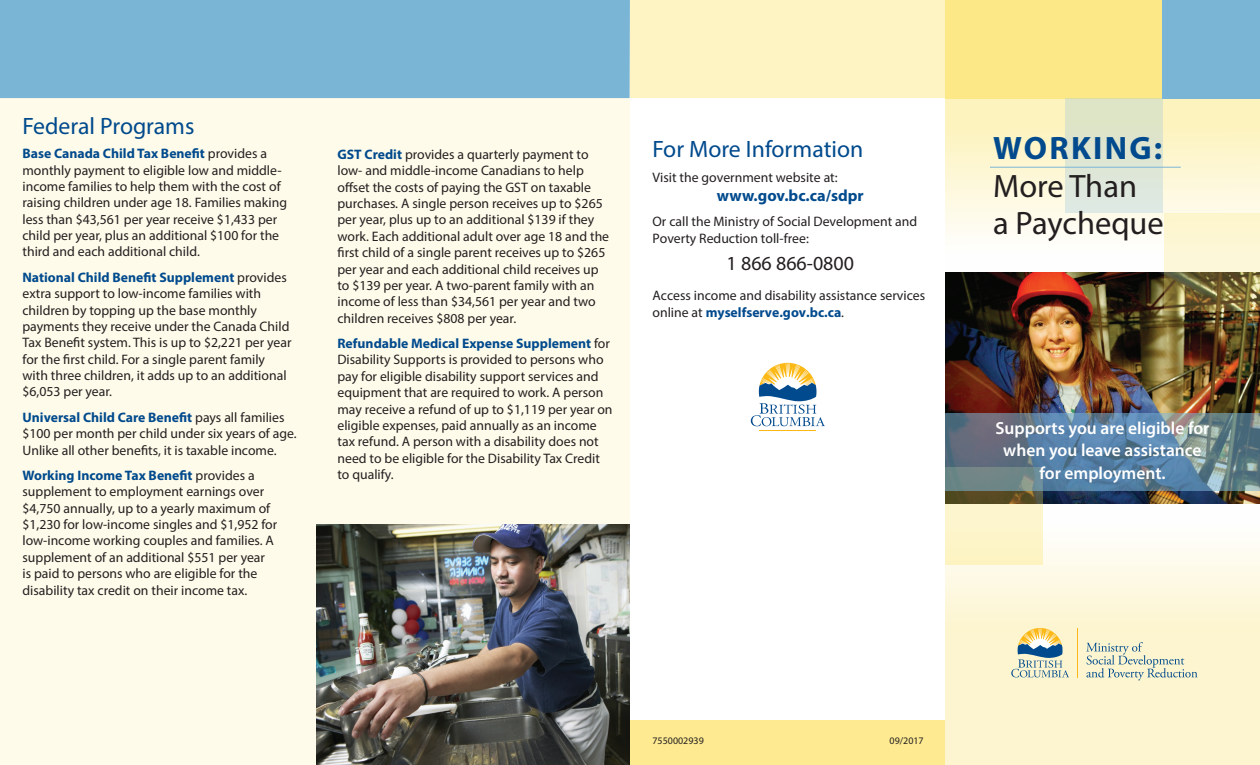
<style>
.page{position:relative;width:1260px;height:765px;background:#fff}
.page>*{position:absolute;margin:0;border:0;box-sizing:border-box;transform-origin:0 0}
.Heading_1{font:32.5px/37.5px "Myriad Pro";color:#231f20}
.H2i{font:23.75px "Myriad Pro";color:#004a8d}
.body_center_2{font:20px "Myriad Pro";color:#231f20}
.body_center{font:600 17.5px/22.5px "Myriad Pro";color:#fff;text-align:center}
.web_address{font:700 16.25px "Myriad Pro";color:#004a8d}
.body_txt_nsb{font:13.75px/16.4px "Myriad Pro";color:#231f20}
.pub{font:10px "Myriad Pro";color:#231f20}
.s1{font-weight:700;color:#004a8d}
</style>
<div class="page">
<img style="left:945px;top:272px;width:315px;height:231px">
<div style="left:630px;top:720px;width:315px;height:45px;background:#fdea91"></div>
<div style="left:0;top:0;width:630px;height:765px;background:#fefbea"></div>
<div style="left:0;top:0;width:630px;height:98px;background:#7ab5d5"></div>
<div style="left:630px;top:0;width:327px;height:98px;background:#fef3c3"></div>
<div style="left:945px;top:503px;width:315px;height:262px;background:linear-gradient(to bottom,#fefdf6,#fdf2c1)"></div>
<svg style="left:945px;top:98px;width:315px;height:174px"></svg>
<div style="left:945px;top:0;width:217px;height:98px;background:#fde887"></div>
<svg style="left:945px;top:491px;width:97px;height:74px;background:#e0d6ac"></svg>
<div style="left:1162px;top:0;width:98px;height:98px;background:#7ab5d5"></div>
<div style="left:1065px;top:98px;width:97px;height:115px;background:linear-gradient(to bottom,#dee3c1,#dde8e4)"></div>
<hr style="left:760px;top:430px;width:56px;height:1px;background:#fcb814">
<svg style="left:751px;top:363px;width:74px;height:63px"></svg>
<svg style="left:1086px;top:642px;width:112px;height:39px;background:#dddfc6"></svg>
<svg style="left:1011px;top:628px;width:58px;height:49px;background:#c4c9b0"></svg>
<hr style="left:1078px;top:628px;width:1px;height:49px;background:#fcb814">
<svg style="left:1165px;top:214px;width:95px;height:97px;background:#cac198"></svg>
<hr style="left:990px;top:167px;width:191px;height:1px;background:#7ab5d5">
<svg style="left:945px;top:413px;width:315px;height:78px;background:#628095"></svg>
<img style="left:316px;top:525px;width:314px;height:240px">
<p class="H2i" style="left:22px;top:111px;width:174px">Federal Programs</p>
<p class="body_txt_nsb" style="left:22px;top:145px;width:266px"><span class="s1">Base Canada Child Tax Benefit</span> provides a monthly payment to eligible low and middle&shy;income families to help them with the cost of raising children under age 18. Families making less than $43,561 per year receive $1,433 per child per year, plus an additional $100 for the third and each additional child.</p>
<p class="body_txt_nsb" style="left:22px;top:269px;width:271px"><span class="s1">National Child Benefit Supplement</span> provides extra support to low-income families with children by topping up the base monthly payments they receive under the Canada Child Tax Benefit system. This is up to $2,221 per year for the first child. For a single parent family with three children, it adds up to an additional $6,053 per year.</p>
<p class="body_txt_nsb" style="left:22px;top:409px;width:276px"><span class="s1">Universal Child Care Benefit</span> pays all families $100 per month per child under six years of age.<br>Unlike all other benefits, it is taxable income.</p>
<p class="body_txt_nsb" style="left:22px;top:467px;width:256px"><span class="s1">Working Income Tax Benefit</span> provides a supplement to employment earnings over $4,750 annually, up to a yearly maximum of $1,230 for low-income singles and $1,952 for low-income working couples and families. A supplement of an additional $551 per year<br>is paid to persons who are eligible for the disability tax credit on their income tax.</p>
<p class="body_txt_nsb" style="left:338px;top:146px;width:273px"><span class="s1">GST Credit</span> provides a quarterly payment to low- and middle-income Canadians to help offset the costs of paying the GST on taxable purchases. A single person receives up to $265 per year, plus up to an additional $139 if they work. Each additional adult over age 18 and the first child of a single parent receives up to $265 per year and each additional child receives up to $139 per year. A two-parent family with an income of less than $34,561 per year and two children receives $808 per year.</p>
<p class="body_txt_nsb" style="left:338px;top:335px;width:277px"><span class="s1">Refundable Medical Expense Supplement</span> for Disability Supports is provided to persons who pay for eligible disability support services and equipment that are required to work. A person may receive a refund of up to $1,119 per year on eligible expenses, paid annually as an income tax refund. A person with a disability does not need to be eligible for the Disability Tax Credit to qualify.</p>
<p class="H2i" style="left:652px;top:134px;width:212px">For More Information</p>
<p class="body_txt_nsb" style="left:652px;top:169px;width:187px">Visit the government website at:</p>
<p class="web_address" style="left:717px;top:185px;width:149px">www.gov.bc.ca/sdpr</p>
<p class="body_txt_nsb" style="left:652px;top:213px;width:266px;line-height:16.8px">Or call the Ministry of Social Development and<br>Poverty Reduction toll-free:</p>
<p class="body_center_2" style="left:727px;top:251px;width:129px">1 866 866-0800</p>
<p class="body_txt_nsb" style="left:652px;top:287px;width:274px">Access income and disability assistance services online at <span class="s1">myselfserve.gov.bc.ca</span>.</p>
<p class="pub" style="left:652px;top:735px;width:53px">7550002939</p>
<p class="pub" style="left:890px;top:735px;width:36px">09/2017</p>
<p class="Heading_1" style="left:993px;top:129px;width:172px"><span class="s1">WORKING:<br></span>More Than<br>a Paycheque</p>
<p class="body_center" style="left:996px;top:416px;width:215px">Supports you are eligible for when you leave assistance for employment.</p>
</div>
